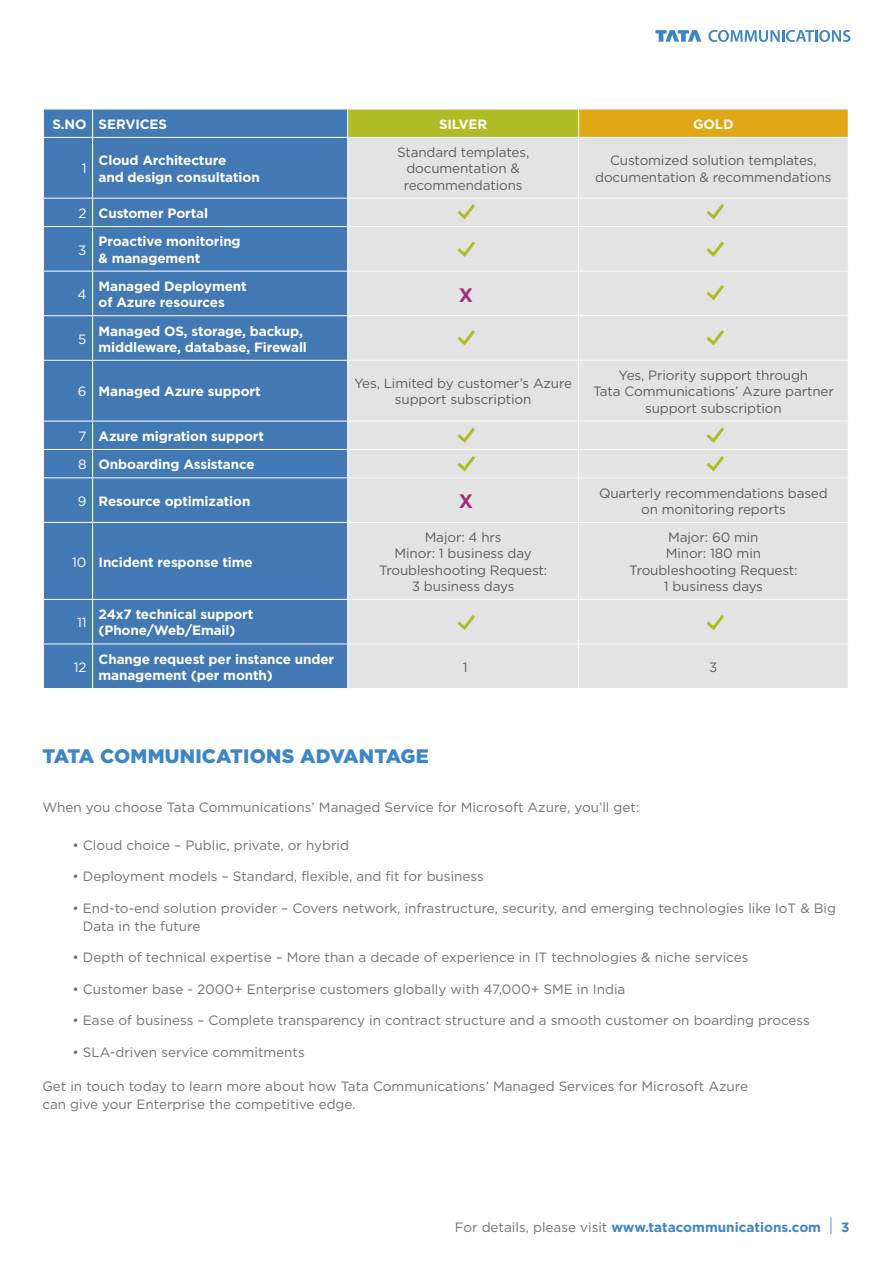
<style>
.page{position:relative;width:893px;height:1263px;background:#fff}
.page>*{position:absolute;margin:0;border:0;box-sizing:border-box;transform-origin:0 0}
.t1{font:900 19.5px "Gotham HTF";letter-spacing:.01em;color:#3d86c6}
.t2{font:700 19.5px "Gotham HTF";color:#a12f78}
.t3{font:13.5px/18px "Gotham HTF";color:#717171}
.t4{font:13.5px/16.2px "Gotham HTF";letter-spacing:-.01em;color:#5e5e5f;text-align:center}
.t5{font:700 13.5px/16.2px "Gotham HTF";letter-spacing:-.01em;color:#fff}
.t6{font:700 13.5px "Gotham HTF";color:#3d86c6}
.t7{font:13.5px "Gotham HTF";color:#fff}
.s1{font-weight:400}
.s2{font-weight:400;color:#717171}
.s3{font-weight:400;font-size:18px}
</style>
<div class="page">
<div style="left:44px;top:110px;width:303px;height:578px;background:#4278b4"></div>
<div style="left:348px;top:109px;width:231px;height:28px;background:#b0bc25"></div>
<div style="left:579px;top:109px;width:269px;height:28px;background:#dfa814"></div>
<div style="left:348px;top:138px;width:500px;height:550px;background:#e3e3e3"></div>
<svg style="left:92px;top:109px;width:1px;height:28px"></svg>
<hr style="left:348px;top:109px;width:231px;height:1px;background:#fff">
<svg style="left:347px;top:109px;width:1px;height:28px"></svg>
<hr style="left:579px;top:109px;width:270px;height:1px;background:#fff">
<svg style="left:578px;top:109px;width:1px;height:28px"></svg>
<hr style="left:43px;top:137px;width:50px;height:1px;background:#fff">
<hr style="left:93px;top:137px;width:255px;height:1px;background:#fff">
<hr style="left:92px;top:138px;width:1px;height:60px;background:#fff">
<hr style="left:578px;top:138px;width:1px;height:60px;background:#fff">
<hr style="left:43px;top:198px;width:50px;height:1px;background:#fff">
<hr style="left:93px;top:198px;width:255px;height:1px;background:#fff">
<svg style="left:92px;top:199px;width:1px;height:27px"></svg>
<hr style="left:348px;top:198px;width:231px;height:1px;background:#fff">
<svg style="left:347px;top:199px;width:1px;height:27px"></svg>
<hr style="left:579px;top:198px;width:270px;height:1px;background:#fff">
<svg style="left:578px;top:199px;width:1px;height:27px"></svg>
<hr style="left:43px;top:226px;width:50px;height:1px;background:#fff">
<hr style="left:93px;top:226px;width:255px;height:1px;background:#fff">
<hr style="left:92px;top:227px;width:1px;height:44px;background:#fff">
<hr style="left:348px;top:226px;width:231px;height:1px;background:#fff">
<hr style="left:579px;top:226px;width:270px;height:1px;background:#fff">
<hr style="left:578px;top:227px;width:1px;height:44px;background:#fff">
<hr style="left:43px;top:271px;width:50px;height:1px;background:#fff">
<hr style="left:93px;top:271px;width:255px;height:1px;background:#fff">
<hr style="left:92px;top:271px;width:1px;height:44px;background:#fff">
<hr style="left:348px;top:271px;width:231px;height:1px;background:#fff">
<hr style="left:579px;top:271px;width:270px;height:1px;background:#fff">
<hr style="left:578px;top:271px;width:1px;height:44px;background:#fff">
<hr style="left:43px;top:315px;width:50px;height:1px;background:#fff">
<hr style="left:93px;top:315px;width:255px;height:1px;background:#fff">
<hr style="left:92px;top:316px;width:1px;height:44px;background:#fff">
<hr style="left:348px;top:315px;width:231px;height:1px;background:#fff">
<hr style="left:579px;top:315px;width:270px;height:1px;background:#fff">
<hr style="left:578px;top:316px;width:1px;height:44px;background:#fff">
<hr style="left:43px;top:360px;width:50px;height:1px;background:#fff">
<hr style="left:93px;top:360px;width:255px;height:1px;background:#fff">
<hr style="left:92px;top:361px;width:1px;height:60px;background:#fff">
<hr style="left:348px;top:360px;width:231px;height:1px;background:#fff">
<hr style="left:579px;top:360px;width:270px;height:1px;background:#fff">
<hr style="left:578px;top:361px;width:1px;height:60px;background:#fff">
<hr style="left:43px;top:421px;width:50px;height:1px;background:#fff">
<hr style="left:93px;top:421px;width:255px;height:1px;background:#fff">
<hr style="left:348px;top:421px;width:231px;height:1px;background:#fff">
<hr style="left:579px;top:421px;width:270px;height:1px;background:#fff">
<hr style="left:43px;top:449px;width:50px;height:1px;background:#fff">
<hr style="left:93px;top:449px;width:255px;height:1px;background:#fff">
<svg style="left:92px;top:421px;width:1px;height:56px"></svg>
<hr style="left:348px;top:449px;width:231px;height:1px;background:#fff">
<svg style="left:347px;top:421px;width:1px;height:56px"></svg>
<hr style="left:579px;top:449px;width:270px;height:1px;background:#fff">
<svg style="left:578px;top:422px;width:1px;height:55px"></svg>
<hr style="left:43px;top:477px;width:50px;height:1px;background:#fff">
<hr style="left:93px;top:477px;width:255px;height:1px;background:#fff">
<hr style="left:92px;top:478px;width:1px;height:44px;background:#fff">
<hr style="left:348px;top:477px;width:231px;height:1px;background:#fff">
<hr style="left:579px;top:477px;width:270px;height:1px;background:#fff">
<hr style="left:578px;top:478px;width:1px;height:44px;background:#fff">
<hr style="left:43px;top:522px;width:50px;height:1px;background:#fff">
<hr style="left:93px;top:522px;width:255px;height:1px;background:#fff">
<hr style="left:92px;top:523px;width:1px;height:76px;background:#fff">
<hr style="left:348px;top:522px;width:231px;height:1px;background:#fff">
<hr style="left:579px;top:522px;width:270px;height:1px;background:#fff">
<hr style="left:578px;top:523px;width:1px;height:76px;background:#fff">
<hr style="left:43px;top:599px;width:50px;height:1px;background:#fff">
<hr style="left:93px;top:599px;width:255px;height:1px;background:#fff">
<hr style="left:92px;top:600px;width:1px;height:44px;background:#fff">
<hr style="left:348px;top:599px;width:231px;height:1px;background:#fff">
<hr style="left:579px;top:599px;width:270px;height:1px;background:#fff">
<hr style="left:578px;top:600px;width:1px;height:44px;background:#fff">
<hr style="left:43px;top:644px;width:50px;height:1px;background:#fff">
<hr style="left:93px;top:644px;width:255px;height:1px;background:#fff">
<hr style="left:92px;top:644px;width:1px;height:44px;background:#fff">
<hr style="left:348px;top:644px;width:231px;height:1px;background:#fff">
<hr style="left:579px;top:644px;width:270px;height:1px;background:#fff">
<hr style="left:578px;top:644px;width:1px;height:44px;background:#fff">
<svg style="left:454px;top:201px;width:24px;height:21px"></svg>
<svg style="left:703px;top:201px;width:24px;height:21px"></svg>
<svg style="left:703px;top:424px;width:24px;height:21px"></svg>
<svg style="left:454px;top:424px;width:24px;height:21px"></svg>
<svg style="left:703px;top:612px;width:24px;height:20px"></svg>
<svg style="left:454px;top:612px;width:24px;height:20px"></svg>
<svg style="left:454px;top:238px;width:24px;height:21px"></svg>
<svg style="left:703px;top:238px;width:24px;height:21px"></svg>
<svg style="left:703px;top:282px;width:24px;height:20px"></svg>
<svg style="left:454px;top:327px;width:24px;height:21px"></svg>
<svg style="left:703px;top:327px;width:24px;height:21px"></svg>
<svg style="left:703px;top:453px;width:24px;height:21px"></svg>
<svg style="left:454px;top:453px;width:24px;height:21px"></svg>
<svg style="left:708px;top:30px;width:142px;height:12px"></svg>
<svg style="left:655px;top:30px;width:46px;height:12px"></svg>
<p class="t5" style="left:52px;top:116px;width:116px">S.NO SERVICES</p>
<p class="t5" style="left:439px;top:116px;width:50px">SILVER</p>
<p class="t5" style="left:693px;top:116px;width:42px">GOLD</p>
<p class="t7" style="left:82px;top:161px;width:6px">1</p>
<p class="t5" style="left:99px;top:152px;width:163px">Cloud Architecture<br>and design consultation</p>
<p class="t4" style="left:397px;top:144px;width:134px">Standard templates, documentation &amp; recommendations</p>
<p class="t4" style="left:595px;top:152px;width:238px">Customized solution templates, documentation &amp; recommendations</p>
<p class="t5" style="left:78px;top:205px;width:131px"><span class="s1">2</span> Customer Portal</p>
<p class="t7" style="left:78px;top:242px;width:10px">3</p>
<p class="t5" style="left:99px;top:233px;width:144px">Proactive monitoring &amp; management</p>
<p class="t7" style="left:78px;top:287px;width:11px">4</p>
<p class="t5" style="left:99px;top:278px;width:150px">Managed Deployment of Azure resources</p>
<h1 class="t2" style="left:459px;top:283px;width:16px">X</h1>
<p class="t7" style="left:78px;top:331px;width:10px">5</p>
<p class="t5" style="left:99px;top:322px;width:210px">Managed OS, storage, backup, middleware, database, Firewall</p>
<p class="t5" style="left:78px;top:383px;width:184px"><span class="s1">6</span> Managed Azure support</p>
<p class="t4" style="left:354px;top:375px;width:220px">Yes, Limited by customer’s Azure support subscription</p>
<p class="t4" style="left:593px;top:367px;width:242px">Yes, Priority support through<br>Tata Communications’ Azure partner support subscription</p>
<p class="t5" style="left:78px;top:422px;width:187px;line-height:28.3px"><span class="s1">7</span> Azure migration support<br><span class="s1">8</span> Onboarding Assistance</p>
<p class="t5" style="left:78px;top:493px;width:174px"><span class="s1">9</span> Resource optimization</p>
<h1 class="t2" style="left:459px;top:490px;width:16px">X</h1>
<p class="t4" style="left:599px;top:485px;width:230px">Quarterly recommendations based on monitoring reports</p>
<p class="t5" style="left:72px;top:553px;width:182px"><span class="s1">10</span> Incident response time</p>
<p class="t4" style="left:379px;top:529px;width:170px">Major: 4 hrs<br>Minor: 1 business day<br>Troubleshooting Request:<br>3 business days</p>
<p class="t4" style="left:629px;top:529px;width:170px">Major: 60 min<br>Minor: 180 min<br>Troubleshooting Request:<br>1 business days</p>
<p class="t7" style="left:77px;top:615px;width:11px">11</p>
<p class="t5" style="left:99px;top:606px;width:156px">24x7 technical support (Phone/Web/Email)</p>
<p class="t7" style="left:74px;top:660px;width:14px">12</p>
<p class="t5" style="left:99px;top:651px;width:237px">Change request per instance under management (per month)</p>
<p class="t4" style="left:463px;top:659px;width:6px">1</p>
<p class="t4" style="left:709px;top:659px;width:10px">3</p>
<h1 class="t1" style="left:42px;top:744px;width:388px">TATA COMMUNICATIONS ADVANTAGE</h1>
<p class="t3" style="left:42px;top:798px;width:598px">When you choose Tata Communications’ Managed Service for Microsoft Azure, you’ll get:</p>
<p class="t3" style="left:72px;top:836px;width:278px">• Cloud choice – Public, private, or hybrid</p>
<p class="t3" style="left:72px;top:867px;width:413px">• Deployment models – Standard, flexible, and fit for business</p>
<p class="t3" style="left:83px;top:899px;width:755px;text-indent:-11px">• End-to-end solution provider – Covers network, infrastructure, security, and emerging technologies like IoT &amp; Big<br>Data in the future</p>
<p class="t3" style="left:72px;top:948px;width:678px">• Depth of technical expertise – More than a decade of experience in IT technologies &amp; niche services</p>
<p class="t3" style="left:72px;top:980px;width:555px">• Customer base - 2000+ Enterprise customers globally with 47,000+ SME in India</p>
<p class="t3" style="left:72px;top:1011px;width:739px">• Ease of business – Complete transparency in contract structure and a smooth customer on boarding process</p>
<p class="t3" style="left:72px;top:1043px;width:234px">• SLA-driven service commitments</p>
<p class="t3" style="left:42px;top:1076px;width:707px">Get in touch today to learn more about how Tata Communications’ Managed Services for Microsoft Azure can give your Enterprise the competitive edge.</p>
<p class="t6" style="left:455px;top:1219px;width:396px"><span class="s2">For details, please visit</span> www.tatacommunications.com <span class="s3">|</span> 3</p>
</div>
